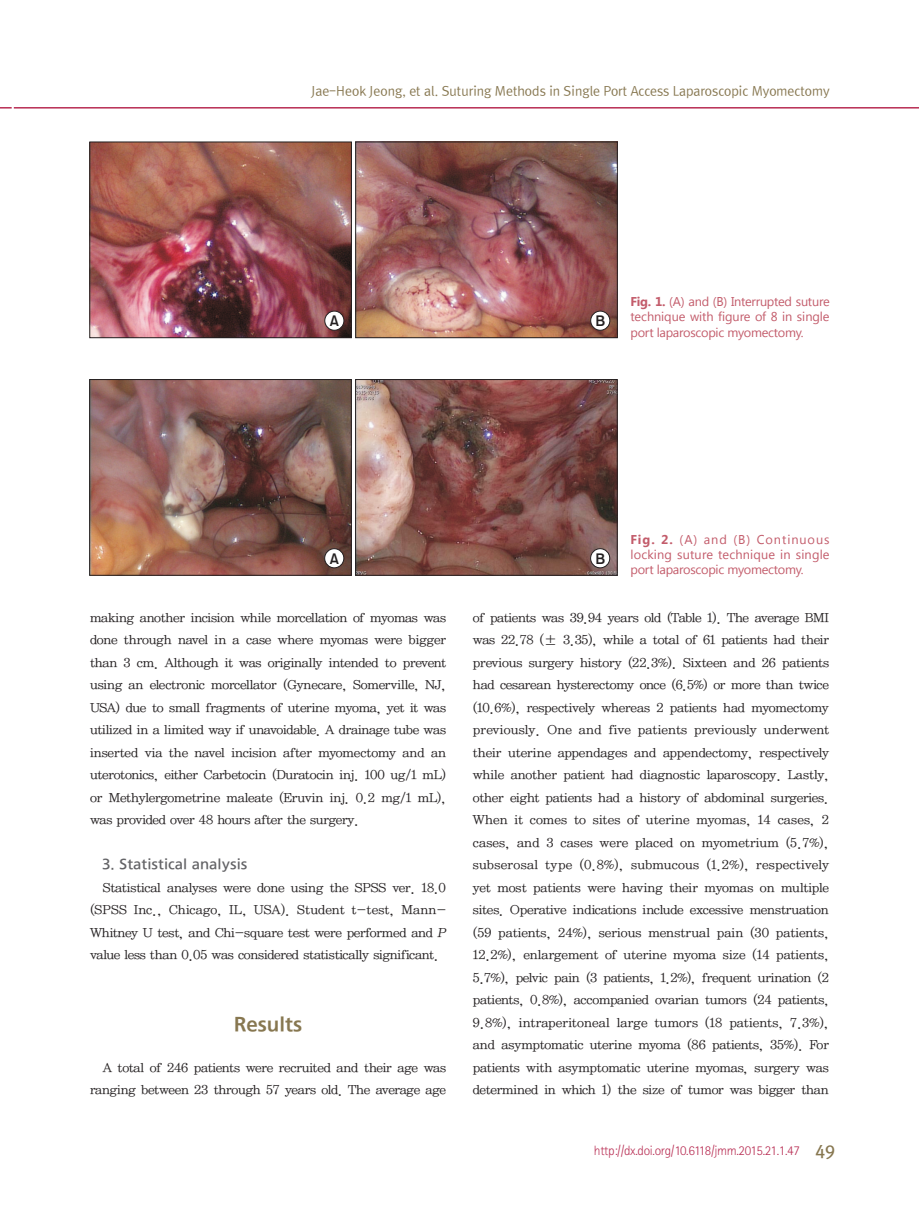
<style>
.page{position:relative;width:919px;height:1217px;background:#fff}
.page>*{position:absolute;margin:0;border:0;box-sizing:border-box;transform-origin:0 0}
.t1{font:19.5px "Rix J Go B";color:#877750;scale:1.05 1}
.t2{font:16.5px "Rix M Go B";color:#877750}
.t3{font:15px "Gothic 725 BT Bold A";color:#231f20}
.t4{font:14.25px/22.5px "YDIY Mj O130 KS Cpc EUC H";letter-spacing:-.1em;color:#231f20;text-align:justify;scale:1.05 1}
.t5{font:14.25px "Rix J Go M";color:#636366;scale:1.05 1}
.t6{font:300 13.5px "Rotis Sans Serif Std";letter-spacing:-.025em;color:#b82d53}
.t7{font:12.75px/15.3px "Segoe UI";letter-spacing:-.02em;color:#c35c6b;text-align:justify}
.t8{font:12.75px "Rix M Go M";color:#877750}
.s1{font-weight:700}
.s2{font-style:italic}
</style>
<div class="page">
<svg style="left:0;top:107px;width:12px;height:1px"></svg>
<hr style="left:14px;top:107px;width:904px;height:1px;background:#b82d53">
<img style="left:91px;top:144px;width:258px;height:192px">
<div style="left:89px;top:142px;width:262px;height:196px;border:1px solid #231f20"></div>
<img style="left:357px;top:144px;width:258px;height:192px">
<div style="left:355px;top:142px;width:262px;height:196px;border:1px solid #231f20"></div>
<div style="left:325px;top:311px;width:19px;height:19px;background:#fff;border-radius:50%"></div>
<div style="left:324px;top:311px;width:20px;height:19px;border:1px solid #231f20;border-radius:50%"></div>
<div style="left:590px;top:311px;width:19px;height:19px;background:#fff;border-radius:50%"></div>
<div style="left:590px;top:311px;width:20px;height:19px;border:1px solid #231f20;border-radius:50%"></div>
<img style="left:89px;top:379px;width:528px;height:196px">
<div style="left:324px;top:548px;width:20px;height:19px;background:#fff;border-radius:50%"></div>
<div style="left:324px;top:548px;width:20px;height:20px;border:1px solid #231f20;border-radius:50%"></div>
<div style="left:590px;top:548px;width:19px;height:19px;background:#fff;border-radius:50%"></div>
<div style="left:590px;top:548px;width:20px;height:20px;border:1px solid #231f20;border-radius:50%"></div>
<p class="t8" style="left:311px;top:84px;width:519px">Jae-Heok Jeong, et al. Suturing Methods in Single Port Access Laparoscopic Myomectomy</p>
<p class="t3" style="left:330px;top:312px;width:11px">A</p>
<p class="t3" style="left:595px;top:312px;width:11px">B</p>
<p class="t7" style="left:630px;top:293px;width:201px"><span class="s1">Fig. 1.</span> (A) and (B) Interrupted suture technique with figure of 8 in single port laparoscopic myomectomy.</p>
<p class="t3" style="left:330px;top:549px;width:11px">A</p>
<p class="t3" style="left:595px;top:549px;width:11px">B</p>
<p class="t7" style="left:630px;top:530px;width:201px"><span class="s1">Fig. 2.</span> (A) and (B) Continuous locking suture technique in single port laparoscopic myomectomy.</p>
<p class="t4" style="left:89px;top:606px;width:342px">making another incision while morcellation of myomas was done through navel in a case where myomas were bigger than 3 cm. Although it was originally intended to prevent using an electronic morcellator (Gynecare, Somerville, NJ, USA) due to small fragments of uterine myoma, yet it was utilized in a limited way if unavoidable. A drainage tube was inserted via the navel incision after myomectomy and an uterotonics, either Carbetocin (Duratocin inj. 100 ug/1 mL) or Methylergometrine maleate (Eruvin inj. 0.2 mg/1 mL), was provided over 48 hours after the surgery.</p>
<p class="t5" style="left:102px;top:856px;width:140px">3. Statistical analysis</p>
<p class="t4" style="left:89px;top:876px;width:343px;text-align:left;text-indent:13px">Statistical analyses were done using the SPSS ver. 18.0 (SPSS Inc., Chicago, IL, USA). Student t-test, Mann-Whitney U test, and Chi-square test were performed and <span class="s2">P </span>value less than 0.05 was considered statistically significant.</p>
<h1 class="t1" style="left:234px;top:1013px;width:66px">Results</h1>
<p class="t4" style="left:89px;top:1056px;width:342px;text-align:right">A total of 246 patients were recruited and their age was ranging between 23 through 57 years old. The average age</p>
<p class="t4" style="left:472px;top:606px;width:342px">of patients was 39.94 years old (Table 1). The average BMI was 22.78 (± 3.35), while a total of 61 patients had their previous surgery history (22.3%). Sixteen and 26 patients had cesarean hysterectomy once (6.5%) or more than twice (10.6%), respectively whereas 2 patients had myomectomy previously. One and five patients previously underwent their uterine appendages and appendectomy, respectively while another patient had diagnostic laparoscopy. Lastly, other eight patients had a history of abdominal surgeries.<br>When it comes to sites of uterine myomas, 14 cases, 2 cases, and 3 cases were placed on myometrium (5.7%), subserosal type (0.8%), submucous (1.2%), respectively yet most patients were having their myomas on multiple sites. Operative indications include excessive menstruation (59 patients, 24%), serious menstrual pain (30 patients, 12.2%), enlargement of uterine myoma size (14 patients, 5.7%), pelvic pain (3 patients, 1.2%), frequent urination (2 patients, 0.8%), accompanied ovarian tumors (24 patients, 9.8%), intraperitoneal large tumors (18 patients, 7.3%), and asymptomatic uterine myoma (86 patients, 35%). For patients with asymptomatic uterine myomas, surgery was determined in which 1) the size of tumor was bigger than</p>
<p class="t6" style="left:594px;top:1142px;width:207px">http://dx.doi.org/10.6118/jmm.2015.21.1.47</p>
<p class="t2" style="left:815px;top:1142px;width:21px">49</p>
</div>
